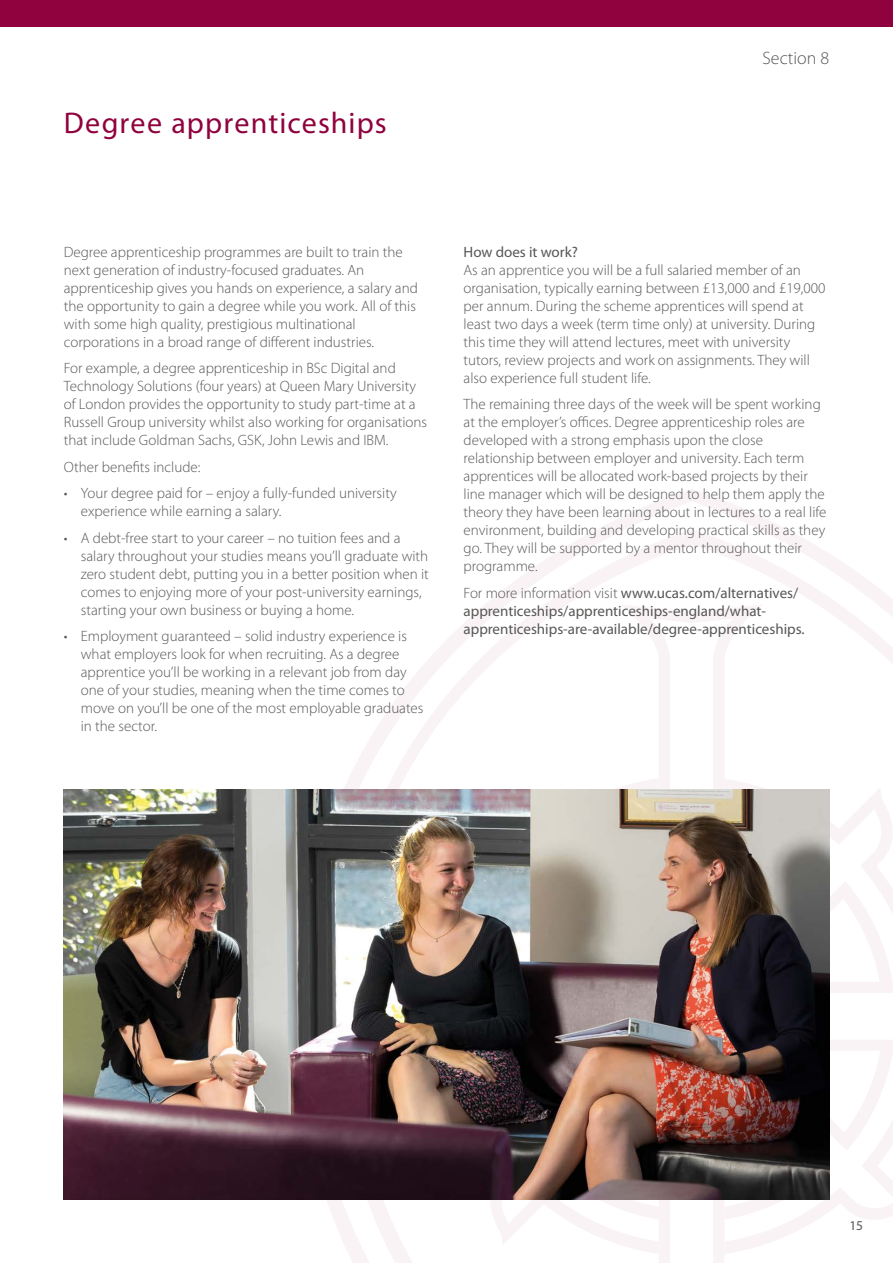
<style>
.page{position:relative;width:893px;height:1263px;background:#fff}
.page>*{position:absolute;margin:0;border:0;box-sizing:border-box;transform-origin:0 0}
.t1{font:30px "Myriad Pro";letter-spacing:.035em;color:#8f023d}
.t2{font:300 18px "Myriad Pro";color:#575756}
.t3{font:300 15px/18px "Myriad Pro";color:#575756}
.t4{font:15px/18px "Myriad Pro";color:#575756}
.t5{font:13.5px "Myriad Pro";color:#575756}
.s1{font-weight:300}
</style>
<div class="page">
<div style="left:0;top:0;width:893px;height:27px;background:#8f023d"></div>
<svg style="left:298px;top:490px;width:487px;height:731px"></svg>
<svg style="left:335px;top:529px;width:558px;height:734px"></svg>
<svg style="left:395px;top:604px;width:498px;height:659px"></svg>
<img style="left:64px;top:789px;width:765px;height:410px">
<h1 class="t1" style="left:64px;top:104px;width:325px">Degree apprenticeships</h1>
<p class="t2" style="left:762px;top:47px;width:68px">Section 8</p>
<p class="t3" style="left:64px;top:243px;width:356px">Degree apprenticeship programmes are built to train the next generation of industry-focused graduates. An apprenticeship gives you hands on experience, a salary and the opportunity to gain a degree while you work. All of this with some high quality, prestigious multinational corporations in a broad range of different industries.</p>
<p class="t3" style="left:64px;top:359px;width:365px">For example, a degree apprenticeship in BSc Digital and Technology Solutions (four years) at Queen Mary University of London provides the opportunity to study part-time at a Russell Group university whilst also working for organisations that include Goldman Sachs, GSK, John Lewis and IBM.</p>
<p class="t3" style="left:64px;top:458px;width:138px">Other benefits include:</p>
<p class="t3" style="left:81px;top:484px;width:317px;text-indent:-17px">• Your degree paid for – enjoy a fully-funded university experience while earning a salary.</p>
<p class="t3" style="left:81px;top:529px;width:349px;text-indent:-17px">• A debt-free start to your career – no tuition fees and a salary throughout your studies means you’ll graduate with zero student debt, putting you in a better position when it comes to enjoying more of your post-university earnings, starting your own business or buying a home.</p>
<p class="t3" style="left:81px;top:627px;width:344px;text-indent:-17px">• Employment guaranteed – solid industry experience is what employers look for when recruiting. As a degree apprentice you’ll be working in a relevant job from day one of your studies, meaning when the time comes to move on you’ll be one of the most employable graduates in the sector.</p>
<p class="t4" style="left:464px;top:243px;width:116px">How does it work?</p>
<p class="t3" style="left:464px;top:261px;width:363px">As an apprentice you will be a full salaried member of an organisation, typically earning between £13,000 and £19,000 per annum. During the scheme apprentices will spend at least two days a week (term time only) at university. During this time they will attend lectures, meet with university tutors, review projects and work on assignments. They will also experience full student life.</p>
<p class="t3" style="left:464px;top:395px;width:364px">The remaining three days of the week will be spent working at the employer’s offices. Degree apprenticeship roles are developed with a strong emphasis upon the close relationship between employer and university. Each term apprentices will be allocated work-based projects by their line manager which will be designed to help them apply the theory they have been learning about in lectures to a real life environment, building and developing practical skills as they go. They will be supported by a mentor throughout their programme.</p>
<p class="t4" style="left:464px;top:584px;width:343px"><span class="s1">For more information visit</span> www.ucas.com/alternatives/ apprenticeships/apprenticeships-england/what&shy;apprenticeships-are-available/degree-apprenticeships.</p>
<p class="t5" style="left:849px;top:1217px;width:15px">15</p>
</div>
